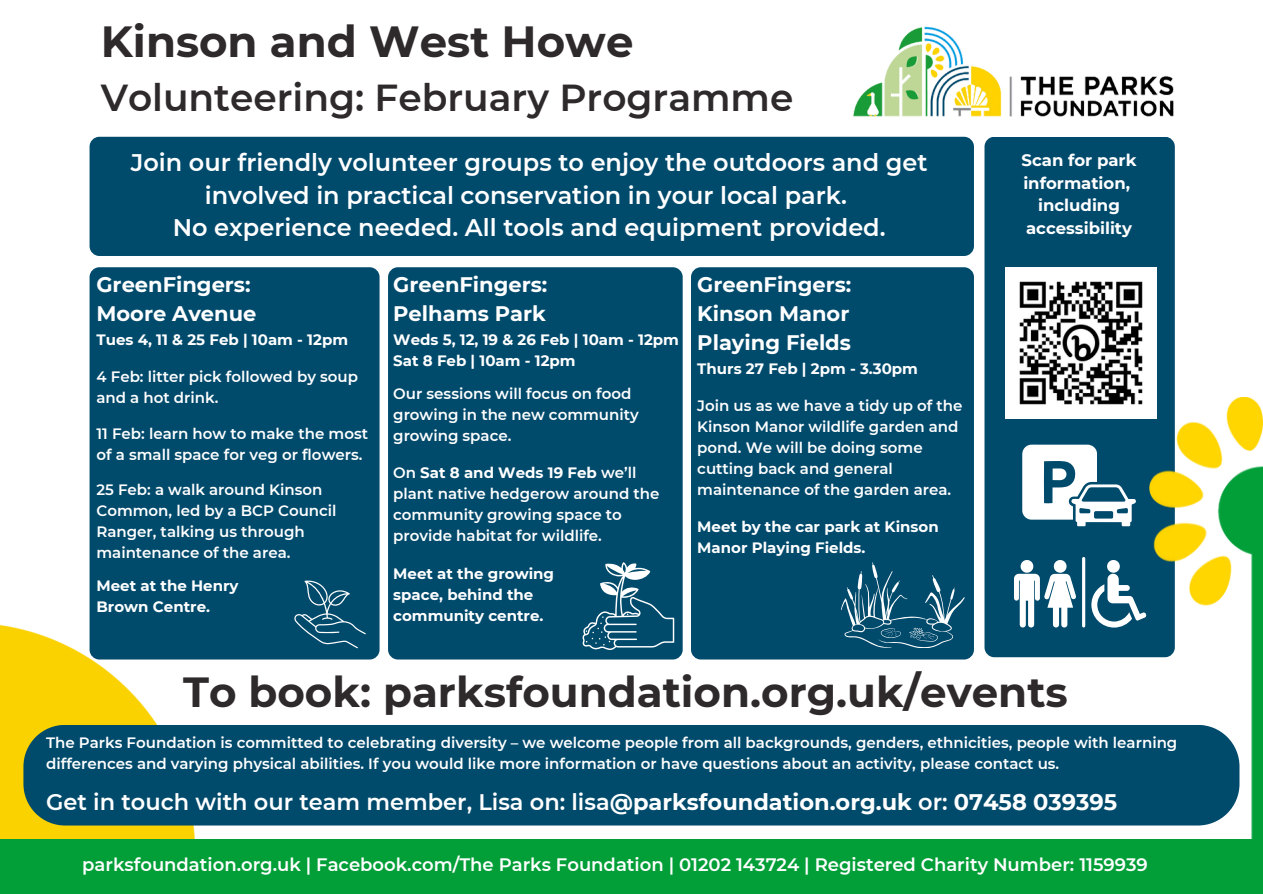
<style>
.page{position:relative;width:1263px;height:894px;background:#fff}
.page>*{position:absolute;margin:0;border:0;box-sizing:border-box;transform-origin:0 0}
.t1{font:700 43.5px "Montserrat";color:#2e292b}
.t2{font:700 42px "Montserrat";color:#2e292b}
.t3{font:600 37.5px "Montserrat";color:#2e292b}
.t4{font:600 24px/32.7px "Montserrat";color:#fff;text-align:center}
.t5{font:600 22.5px "Montserrat";color:#fff}
.t6{font:700 21px "Montserrat";color:#fff}
.t7{font:600 18px "Montserrat";color:#fff}
.t8{font:700 16.5px/22.5px "Montserrat";color:#fff;text-align:center}
.t9{font:600 15px/21px "Montserrat";color:#fff}
.t10{font:700 15px/21px "Montserrat";color:#fff}
.s1{font-weight:600}
.s2{font-weight:700}
</style>
<div class="page">
<div style="left:90px;top:267px;width:290px;height:392px;background:#004a6c;border-radius:10px"></div>
<img style="left:0;top:599px;width:223px;height:239px">
<div style="left:0;top:838px;width:1263px;height:55px;background:#029f38"></div>
<img style="left:853px;top:26px;width:321px;height:91px">
<div style="left:23px;top:724px;width:1126px;height:101px;background:#004a6c"></div>
<div style="left:984px;top:137px;width:191px;height:520px;background:#004a6c;border-radius:10px"></div>
<img style="left:1149px;top:397px;width:114px;height:442px">
<div style="left:90px;top:137px;width:884px;height:119px;background:#004a6c;border-radius:10px"></div>
<svg style="left:294px;top:580px;width:72px;height:68px"></svg>
<div style="left:388px;top:267px;width:295px;height:392px;background:#004a6c;border-radius:10px"></div>
<div style="left:691px;top:267px;width:283px;height:392px;background:#004a6c;border-radius:10px"></div>
<img style="left:1005px;top:267px;width:151px;height:151px">
<svg style="left:1022px;top:444px;width:114px;height:82px"></svg>
<hr style="left:1082px;top:557px;width:3px;height:70px;background:#fff;border-radius:2px">
<svg style="left:1091px;top:560px;width:55px;height:67px"></svg>
<svg style="left:1014px;top:560px;width:62px;height:67px"></svg>
<svg style="left:582px;top:562px;width:92px;height:87px"></svg>
<svg style="left:841px;top:562px;width:124px;height:85px"></svg>
<p class="t1" style="left:101px;top:15px;width:534px">Kinson and West Howe</p>
<p class="t3" style="left:101px;top:74px;width:694px">Volunteering: February Programme</p>
<p class="t4" style="left:131px;top:146px;width:798px">Join our friendly volunteer groups to enjoy the outdoors and get involved in practical conservation in your local park.<br>No experience needed. All tools and equipment provided.</p>
<h3 class="t6" style="left:96px;top:272px;width:156px">GreenFingers:</h3>
<h4 class="t6" style="left:96px;top:301px;width:161px">Moore Avenue</h4>
<p class="t10" style="left:96px;top:329px;width:253px">Tues 4, 11 &amp; 25 Feb | 10am - 12pm</p>
<p class="t9" style="left:96px;top:366px;width:263px">4 Feb: litter pick followed by soup and a hot drink.</p>
<p class="t9" style="left:96px;top:422px;width:273px">11 Feb: learn how to make the most of a small space for veg or flowers.</p>
<p class="t9" style="left:96px;top:479px;width:242px">25 Feb: a walk around Kinson<br>Common, led by a BCP Council<br>Ranger, talking us through maintenance of the area.</p>
<p class="t10" style="left:96px;top:575px;width:144px">Meet at the Henry</p>
<p class="t10" style="left:96px;top:596px;width:115px">Brown Centre.</p>
<p class="t6" style="left:393px;top:272px;width:156px">GreenFingers:</p>
<p class="t6" style="left:393px;top:301px;width:154px">Pelhams Park</p>
<p class="t10" style="left:393px;top:329px;width:287px">Weds 5, 12, 19 &amp; 26 Feb | 10am - 12pm</p>
<p class="t10" style="left:393px;top:350px;width:184px">Sat 8 Feb | 10am - 12pm</p>
<p class="t9" style="left:393px;top:383px;width:247px">Our sessions will focus on food growing in the new community</p>
<p class="t9" style="left:393px;top:425px;width:120px">growing space.</p>
<p class="t10" style="left:393px;top:462px;width:245px"><span class="s1">On</span> Sat 8 and Weds 19 Feb <span class="s1">we’ll</span></p>
<p class="t9" style="left:393px;top:483px;width:268px">plant native hedgerow around the community growing space to provide habitat for wildlife.</p>
<p class="t10" style="left:393px;top:563px;width:162px">Meet at the growing</p>
<p class="t10" style="left:393px;top:584px;width:142px">space, behind the</p>
<p class="t10" style="left:393px;top:605px;width:152px">community centre.</p>
<p class="t6" style="left:697px;top:272px;width:156px">GreenFingers:</p>
<p class="t6" style="left:697px;top:301px;width:154px">Kinson Manor</p>
<p class="t6" style="left:697px;top:330px;width:155px">Playing Fields</p>
<p class="t10" style="left:697px;top:358px;width:222px">Thurs 27 Feb | 2pm - 3.30pm</p>
<p class="t9" style="left:697px;top:395px;width:267px">Join us as we have a tidy up of the<br>Kinson Manor wildlife garden and pond. We will be doing some cutting back and general maintenance of the garden area.</p>
<p class="t10" style="left:697px;top:516px;width:243px">Meet by the car park at Kinson<br>Manor Playing Fields.</p>
<p class="t8" style="left:1021px;top:149px;width:116px">Scan for park information, including accessibility</p>
<p class="t2" style="left:183px;top:665px;width:886px">To book: parksfoundation.org.uk/events</p>
<h2 class="t9" style="left:46px;top:731px;width:1133px">The Parks Foundation is committed to celebrating diversity – we welcome people from all backgrounds, genders, ethnicities, people with learning differences and varying physical abilities. If you would like more information or have questions about an activity, please contact us.</h2>
<p class="t5" style="left:46px;top:788px;width:1072px">Get in touch with our team member, Lisa on: lisa<span class="s2">@parksfoundation.org.uk</span> or: <span class="s2">07458 039395</span></p>
<p class="t7" style="left:82px;top:853px;width:1067px">parksfoundation.org.uk | Facebook.com/The Parks Foundation | 01202 143724 | Registered Charity Number: 1159939</p>
</div>
